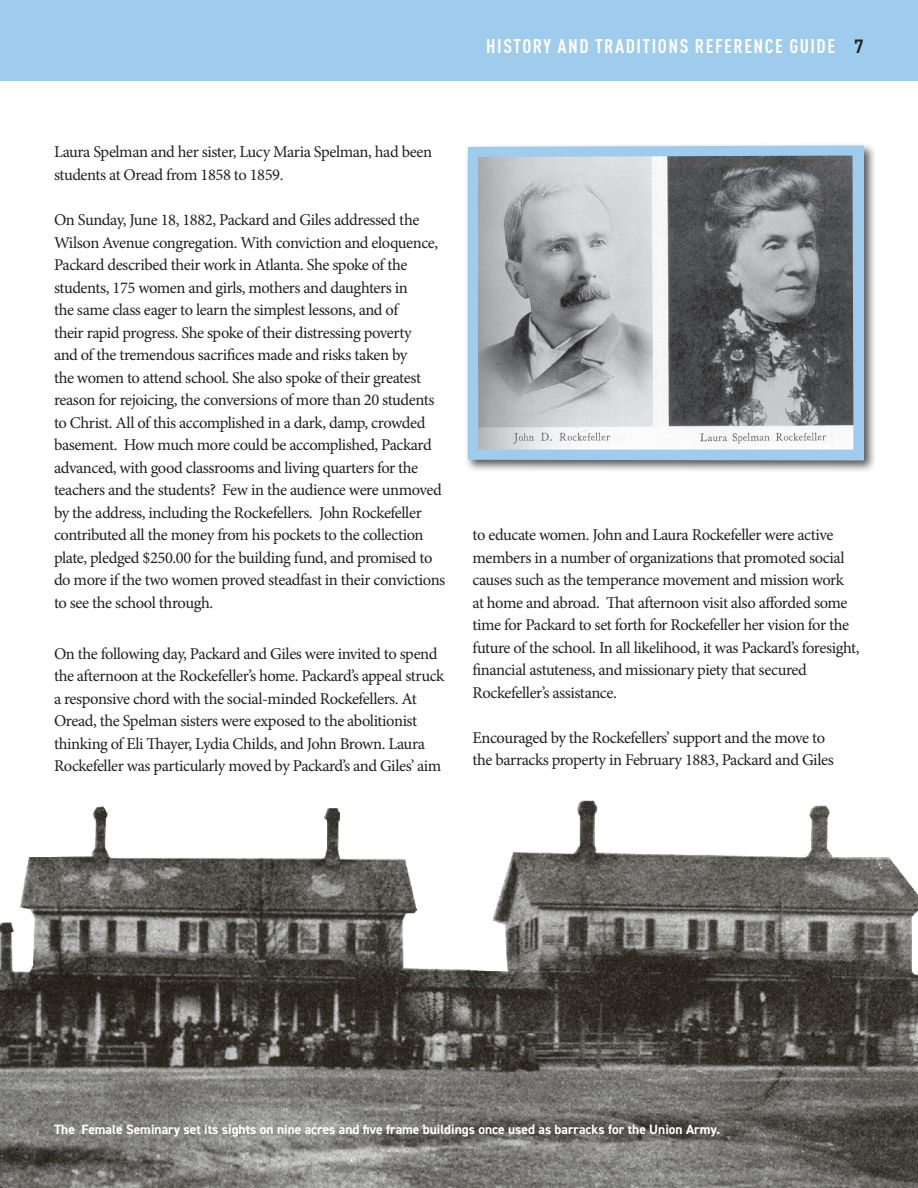
<style>
.page{position:relative;width:918px;height:1188px;background:#fff}
.page>*{position:absolute;margin:0;border:0;box-sizing:border-box;transform-origin:0 0}
.t1{font:700 condensed 19.5px "DIN Pro";letter-spacing:.08em;color:#fff}
.t2{font:16.5px/22.5px "Minion Pro";letter-spacing:-.03em;color:#231f20}
.t3{font:700 13.5px "DIN2014";color:#fff}
.s1{font-family:"DIN2014";font-weight:600;font-stretch:normal;color:#231f20}
</style>
<div class="page">
<div style="left:0;top:0;width:918px;height:81px;background:#9fcbec"></div>
<img style="left:0;top:800px;width:918px;height:388px">
<div style="left:464px;top:142px;width:413px;height:332px;background:#231f20;opacity:.75"></div>
<svg style="left:468px;top:145px;width:396px;height:315px;background:#a1cbeb"></svg>
<div style="left:649px;top:148px;width:20px;height:306px;background:#9fcbec"></div>
<img style="left:478px;top:156px;width:375px;height:294px">
<p class="t1" style="left:486px;top:31px;width:379px">HISTORY AND TRADITIONS REFERENCE GUIDE <span class="s1">7</span></p>
<p class="t2" style="left:54px;top:141px;width:380px">Laura Spelman and her sister, Lucy Maria Spelman, had been students at Oread from 1858 to 1859.</p>
<p class="t2" style="left:54px;top:209px;width:393px">On Sunday, June 18, 1882, Packard and Giles addressed the Wilson Avenue congregation. With conviction and eloquence, Packard described their work in Atlanta. She spoke of the students, 175 women and girls, mothers and daughters in<br>the same class eager to learn the simplest lessons, and of<br>their rapid progress. She spoke of their distressing poverty<br>and of the tremendous sacrifices made and risks taken by<br>the women to attend school. She also spoke of their greatest reason for rejoicing, the conversions of more than 20 students to Christ. All of this accomplished in a dark, damp, crowded basement. How much more could be accomplished, Packard advanced, with good classrooms and living quarters for the teachers and the students? Few in the audience were unmoved by the address, including the Rockefellers. John Rockefeller contributed all the money from his pockets to the collection plate, pledged $250.00 for the building fund, and promised to do more if the two women proved steadfast in their convictions to see the school through.</p>
<p class="t2" style="left:54px;top:642px;width:392px">On the following day, Packard and Giles were invited to spend the afternoon at the Rockefeller’s home. Packard’s appeal struck a responsive chord with the social-minded Rockefellers. At Oread, the Spelman sisters were exposed to the abolitionist thinking of Eli Thayer, Lydia Childs, and John Brown. Laura Rockefeller was particularly moved by Packard’s and Giles’ aim</p>
<p class="t2" style="left:473px;top:524px;width:389px">to educate women. John and Laura Rockefeller were active members in a number of organizations that promoted social causes such as the temperance movement and mission work at home and abroad. That afternoon visit also afforded some time for Packard to set forth for Rockefeller her vision for the future of the school. In all likelihood, it was Packard’s foresight, financial astuteness, and missionary piety that secured Rockefeller’s assistance.</p>
<p class="t2" style="left:473px;top:726px;width:363px">Encouraged by the Rockefellers’ support and the move to the barracks property in February 1883, Packard and Giles</p>
<p class="t3" style="left:54px;top:1120px;width:668px">The Female Seminary set its sights on nine acres and five frame buildings once used as barracks for the Union Army.</p>
</div>
